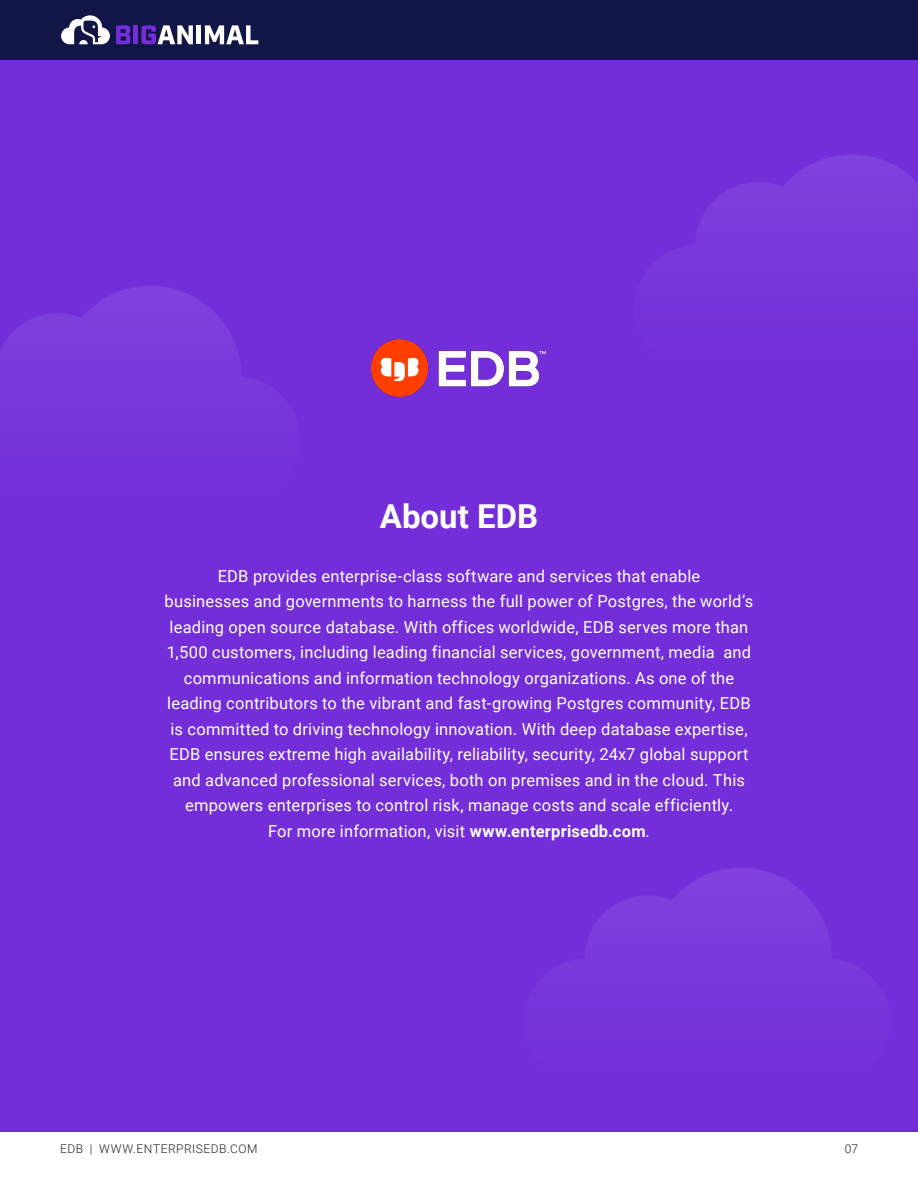
<style>
.page{position:relative;width:918px;height:1188px;background:#fff}
.page>*{position:absolute;margin:0;border:0;box-sizing:border-box;transform-origin:0 0}
.ParaStyle09-Leading_36_7_pts__Align_Left{font:700 33px "Roboto";color:#fff}
.ParaStyle07-Leading_21_2_pts__Align_Left{font:16.5px/25.5px "Roboto";letter-spacing:.01em;color:#fff;text-align:center}
.t1{font:300 12px "Roboto";letter-spacing:.045em;color:#221f1f}
.s1{font-weight:700}
</style>
<div class="page">
<div style="left:0;top:0;width:918px;height:68px;background:#121646"></div>
<svg style="left:61px;top:15px;width:49px;height:29px"></svg>
<svg style="left:116px;top:25px;width:14px;height:19px"></svg>
<hr style="left:134px;top:25px;width:4px;height:19px;background:#732dd9">
<svg style="left:141px;top:25px;width:52px;height:19px"></svg>
<hr style="left:197px;top:25px;width:4px;height:19px;background:#fff">
<svg style="left:205px;top:25px;width:53px;height:19px"></svg>
<div style="left:0;top:60px;width:918px;height:1071px;background:#732dd9"></div>
<img style="left:372px;top:339px;width:174px;height:58px">
<svg style="left:566px;top:868px;width:282px;height:95px"></svg>
<svg style="left:676px;top:155px;width:242px;height:95px"></svg>
<svg style="left:0;top:286px;width:257px;height:95px"></svg>
<p class="ParaStyle09-Leading_36_7_pts__Align_Left" style="left:380px;top:493px;width:160px">About EDB</p>
<p class="ParaStyle07-Leading_21_2_pts__Align_Left" style="left:218px;top:562px;width:484px">EDB provides enterprise-class software and services that enable</p>
<p class="ParaStyle07-Leading_21_2_pts__Align_Left" style="left:165px;top:588px;width:590px">businesses and governments to harness the full power of Postgres, the world’s leading open source database. With offices worldwide, EDB serves more than 1,500 customers, including leading financial services, government, media and communications and information technology organizations. As one of the leading contributors to the vibrant and fast-growing Postgres community, EDB is committed to driving technology innovation. With deep database expertise, EDB ensures extreme high availability, reliability, security, 24x7 global support and advanced professional services, both on premises and in the cloud. This empowers enterprises to control risk, manage costs and scale efficiently.<br>For more information, visit <span class="s1">www.enterprisedb.com</span>.</p>
<p class="t1" style="left:60px;top:1140px;width:199px">EDB | WWW.ENTERPRISEDB.COM</p>
<p class="t1" style="left:845px;top:1140px;width:15px">07</p>
</div>
